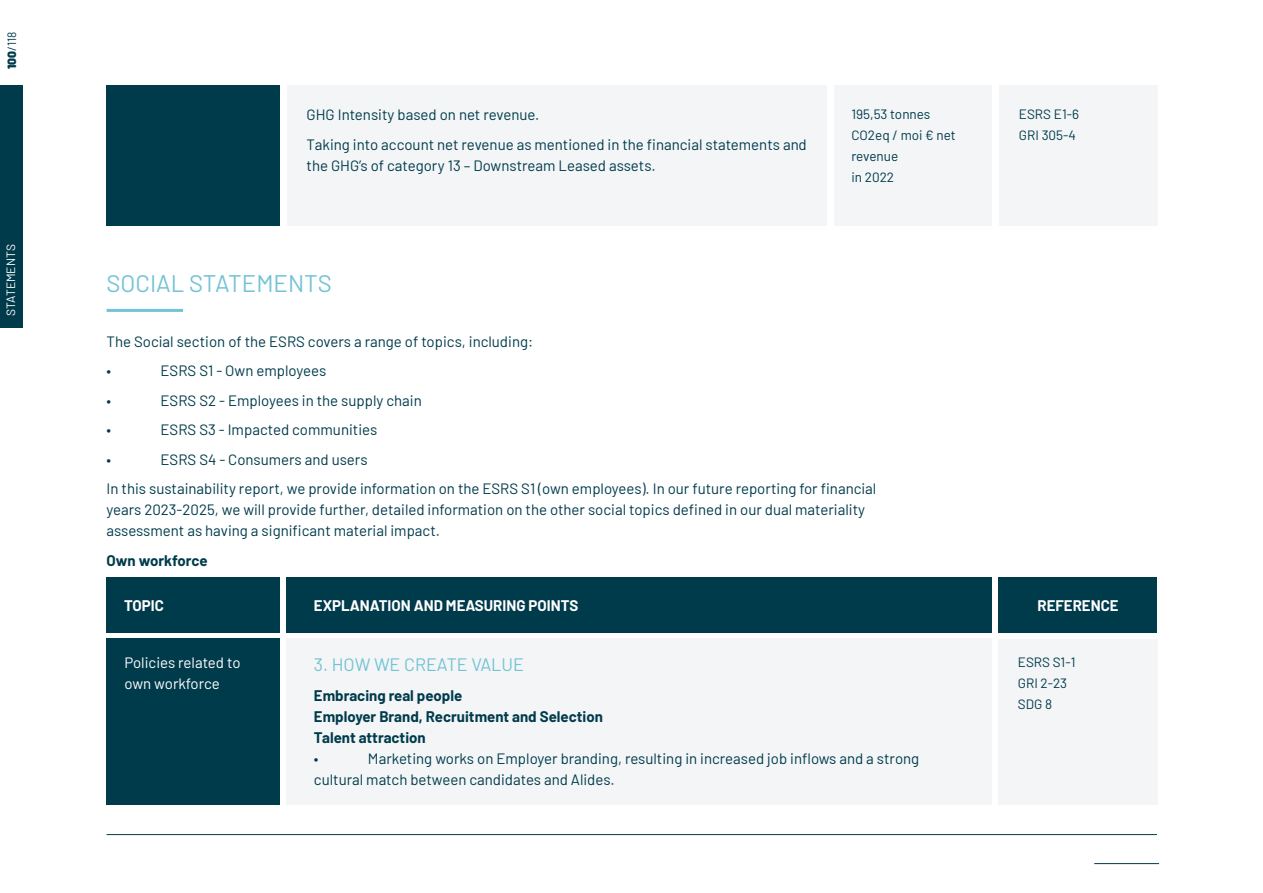
<style>
.page{position:relative;width:1263px;height:893px;background:#fff}
.page>*{position:absolute;margin:0;border:0;box-sizing:border-box;transform-origin:0 0}
.t1{font:24px "Barlow";color:#74c3d5}
.t2{font:18px "Barlow";color:#74c3d5}
.t3{font:15px/29.5px "Barlow";color:#003b4c}
.t4{font:700 15px/21px "Barlow";color:#003b4c}
.t5{font:700 15px "Barlow";color:#fff}
.t6{font:15px/21px "Barlow";color:#fff}
.t7{font:13.5px/21px "Barlow";color:#003b4c}
.t8{font:12px "Barlow";color:#fff}
.t9{font:12px "Barlow";color:#003b4d}
.s1{font-weight:900}
</style>
<div class="page">
<div style="left:0;top:85px;width:22px;height:242px;background:#003b4c"></div>
<hr style="left:1094px;top:863px;width:65px;height:1px;background:#003b4c">
<hr style="left:107px;top:834px;width:1050px;height:1px;background:#003b4c">
<div style="left:287px;top:85px;width:540px;height:141px;background:#f3f5f6"></div>
<div style="left:106px;top:85px;width:174px;height:141px;background:#003b4c"></div>
<div style="left:834px;top:85px;width:158px;height:141px;background:#f3f5f6"></div>
<div style="left:999px;top:85px;width:158px;height:141px;background:#f3f5f6"></div>
<hr style="left:107px;top:309px;width:76px;height:3px;background:#74c3d5">
<div style="left:106px;top:638px;width:174px;height:167px;background:#003b4c"></div>
<div style="left:286px;top:638px;width:706px;height:167px;background:#f3f5f6"></div>
<div style="left:107px;top:577px;width:173px;height:55px;background:#003b4c"></div>
<div style="left:286px;top:577px;width:706px;height:55px;background:#003b4c"></div>
<div style="left:998px;top:577px;width:158px;height:55px;background:#003b4c"></div>
<div style="left:998px;top:640px;width:159px;height:165px;background:#f3f5f6"></div>
<p class="t9" style="left:3px;top:69px;width:39px;rotate:-90deg"><span class="s1">100</span>/118</p>
<p class="t8" style="left:2px;top:316px;width:73px;rotate:-90deg">STATEMENTS</p>
<p class="t3" style="left:307px;top:99px;width:502px">GHG Intensity based on net revenue.<br>Taking into account net revenue as mentioned in the financial statements and</p>
<p class="t3" style="left:307px;top:149px;width:351px">the GHG’s of category 13 – Downstream Leased assets.</p>
<h1 class="t1" style="left:107px;top:266px;width:227px">SOCIAL STATEMENTS</h1>
<p class="t3" style="left:107px;top:326px;width:428px">The Social section of the ESRS covers a range of topics, including: •</p>
<p class="t3" style="left:161px;top:355px;width:167px">ESRS S1 - Own employees</p>
<p class="t7" style="left:851px;top:102px;width:106px">195,53 tonnes<br>CO2eq / moi € net revenue<br>in 2022</p>
<p class="t3" style="left:107px;top:385px;width:6px">•</p>
<p class="t3" style="left:161px;top:385px;width:263px">ESRS S2 - Employees in the supply chain</p>
<p class="t3" style="left:107px;top:414px;width:6px">•</p>
<p class="t3" style="left:161px;top:414px;width:218px">ESRS S3 - Impacted communities</p>
<p class="t3" style="left:107px;top:444px;width:6px">•</p>
<p class="t3" style="left:107px;top:444px;width:771px;text-indent:54px">ESRS S4 - Consumers and users<br>In this sustainability report, we provide information on the ESRS S1 (own employees). In our future reporting for financial</p>
<p class="t3" style="left:107px;top:498px;width:760px;line-height:21px">years 2023-2025, we will provide further, detailed information on the other social topics defined in our dual materiality assessment as having a significant material impact.</p>
<p class="t4" style="left:107px;top:549px;width:103px">Own workforce</p>
<p class="t7" style="left:1019px;top:102px;width:62px">ESRS E1-6<br>GRI 305-4</p>
<p class="t5" style="left:124px;top:594px;width:41px">TOPIC</p>
<p class="t5" style="left:314px;top:594px;width:266px">EXPLANATION AND MEASURING POINTS</p>
<p class="t5" style="left:1037px;top:594px;width:82px">REFERENCE</p>
<p class="t6" style="left:124px;top:651px;width:118px">Policies related to own workforce</p>
<p class="t2" style="left:314px;top:652px;width:212px">3. HOW WE CREATE VALUE</p>
<p class="t4" style="left:314px;top:684px;width:290px">Embracing real people<br>Employer Brand, Recruitment and Selection<br>Talent attraction</p>
<p class="t3" style="left:314px;top:743px;width:6px">•</p>
<p class="t3" style="left:314px;top:747px;width:607px;line-height:21px;text-indent:54px">Marketing works on Employer branding, resulting in increased job inflows and a strong cultural match between candidates and Alides.</p>
<p class="t7" style="left:1018px;top:650px;width:59px">ESRS S1-1<br>GRI 2-23<br>SDG 8</p>
</div>
